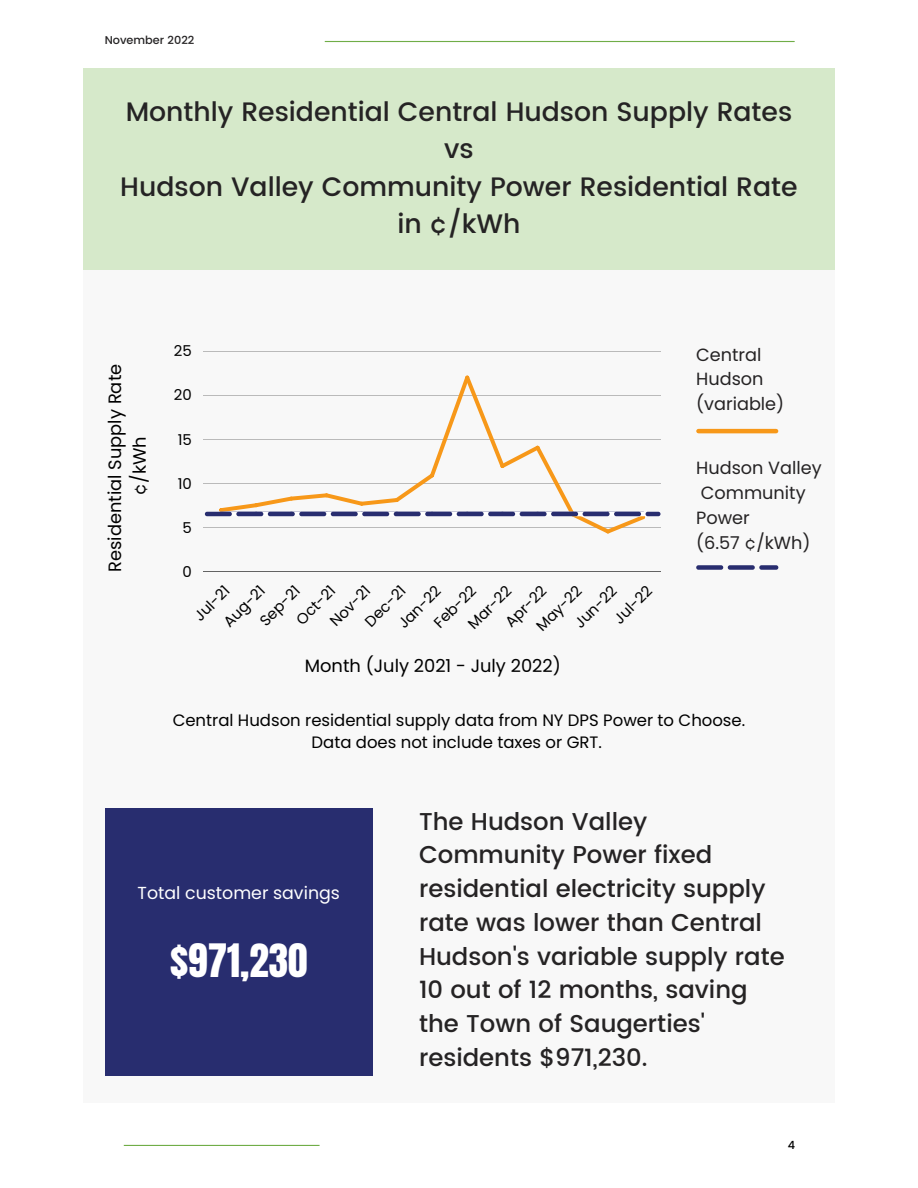
<style>
.page{position:relative;width:918px;height:1188px;background:#fff}
.page>*{position:absolute;margin:0;border:0;box-sizing:border-box;transform-origin:0 0}
.t1{font:39.15px "Anton";color:#fff}
.t2{font:500 26.7px/37.2px "Poppins";color:#252324;text-align:center}
.t3{font:500 24.3px/33.8px "Poppins";color:#252324}
.t4{font:17.85px/24.8px "Poppins";color:#000;text-align:center}
.t5{font:17.7px/24.8px "Poppins";color:#252324}
.t6{font:17.4px "Poppins";color:#fff}
.t7{font:16.5px/22.5px "Poppins";color:#000;text-align:center}
.t8{font:15px "Poppins";color:#000}
.t9{font:500 11.25px "Poppins";color:#252324}
.t10{font:500 11.25px "Poppins";color:#000}
</style>
<div class="page">
<hr style="left:124px;top:1145px;width:196px;height:1px;background:#70ad47">
<hr style="left:325px;top:41px;width:469px;height:1px;background:#70ad47">
<div style="left:83px;top:100px;width:752px;height:1003px;background:#f8f8f8"></div>
<div style="left:83px;top:69px;width:752px;height:201px;background:#d6e9c9"></div>
<svg style="left:696px;top:565px;width:82px;height:5px"></svg>
<hr style="left:698px;top:429px;width:78px;height:4px;background:#f79819">
<hr style="left:203px;top:351px;width:458px;height:1px;background:#000">
<hr style="left:203px;top:395px;width:458px;height:1px;background:#000">
<hr style="left:203px;top:439px;width:458px;height:1px;background:#000">
<hr style="left:203px;top:483px;width:458px;height:1px;background:#000">
<hr style="left:203px;top:527px;width:458px;height:1px;background:#000">
<hr style="left:203px;top:572px;width:458px;height:1px;background:#000">
<div style="left:105px;top:808px;width:268px;height:268px;background:#282d6f"></div>
<svg style="left:205px;top:376px;width:456px;height:157px"></svg>
<p class="t9" style="left:105px;top:33px;width:91px">November 2022</p>
<p class="t2" style="left:120px;top:93px;width:679px">Monthly Residential Central Hudson Supply Rates vs<br>Hudson Valley Community Power Residential Rate in ¢/kWh</p>
<p class="t4" style="left:102px;top:572px;width:209px;rotate:-90deg">Residential Supply Rate ¢/kWh</p>
<p class="t8" style="left:174px;top:341px;width:19px">25</p>
<p class="t8" style="left:174px;top:385px;width:19px">20</p>
<p class="t8" style="left:178px;top:429px;width:16px">15</p>
<p class="t8" style="left:178px;top:473px;width:16px">10</p>
<p class="t8" style="left:183px;top:517px;width:11px">5</p>
<p class="t8" style="left:183px;top:561px;width:11px">0</p>
<p class="t8" style="left:291px;top:615px;width:49px;rotate:-45deg">Oct-21</p>
<p class="t8" style="left:219px;top:617px;width:53px;rotate:-45deg">Aug-21</p>
<p class="t8" style="left:190px;top:611px;width:44px;rotate:-45deg">Jul-21</p>
<p class="t8" style="left:255px;top:616px;width:51px;rotate:-45deg">Sep-21</p>
<p class="t8" style="left:360px;top:616px;width:52px;rotate:-45deg">Dec-21</p>
<p class="t8" style="left:325px;top:616px;width:52px;rotate:-45deg">Nov-21</p>
<p class="t8" style="left:393px;top:618px;width:46px;rotate:-45deg">Jan-2</p>
<p class="t8" style="left:429px;top:618px;width:45px;rotate:-45deg">Feb-2</p>
<p class="t8" style="left:463px;top:619px;width:47px;rotate:-45deg">Mar-2</p>
<p class="t8" style="left:500px;top:617px;width:44px;rotate:-45deg">Apr-2</p>
<p class="t8" style="left:570px;top:618px;width:45px;rotate:-45deg">Jun-2</p>
<p class="t8" style="left:609px;top:614px;width:39px;rotate:-45deg">Jul-2</p>
<p class="t8" style="left:532px;top:621px;width:50px;rotate:-45deg">May-2</p>
<p class="t4" style="left:305px;top:654px;width:257px">Month (July 2021 - July 2022)</p>
<p class="t5" style="left:696px;top:342px;width:90px">Central<br>Hudson (variable)</p>
<p class="t5" style="left:696px;top:456px;width:127px">Hudson Valley<br>Community<br>Power<br>(6.57 ¢/kWh)</p>
<p class="t7" style="left:173px;top:709px;width:574px">Central Hudson residential supply data from NY DPS Power to Choose.<br>Data does not include taxes or GRT.</p>
<p class="t6" style="left:138px;top:880px;width:204px">Total customer savings</p>
<h1 class="t1" style="left:170px;top:933px;width:139px">$971,230</h1>
<p class="t3" style="left:419px;top:804px;width:367px">The Hudson Valley<br>Community Power fixed residential electricity supply rate was lower than Central<br>Hudson's variable supply rate<br>10 out of 12 months, saving the Town of Saugerties' residents $971,230.</p>
<p class="t10" style="left:788px;top:1138px;width:9px">4</p>
</div>
